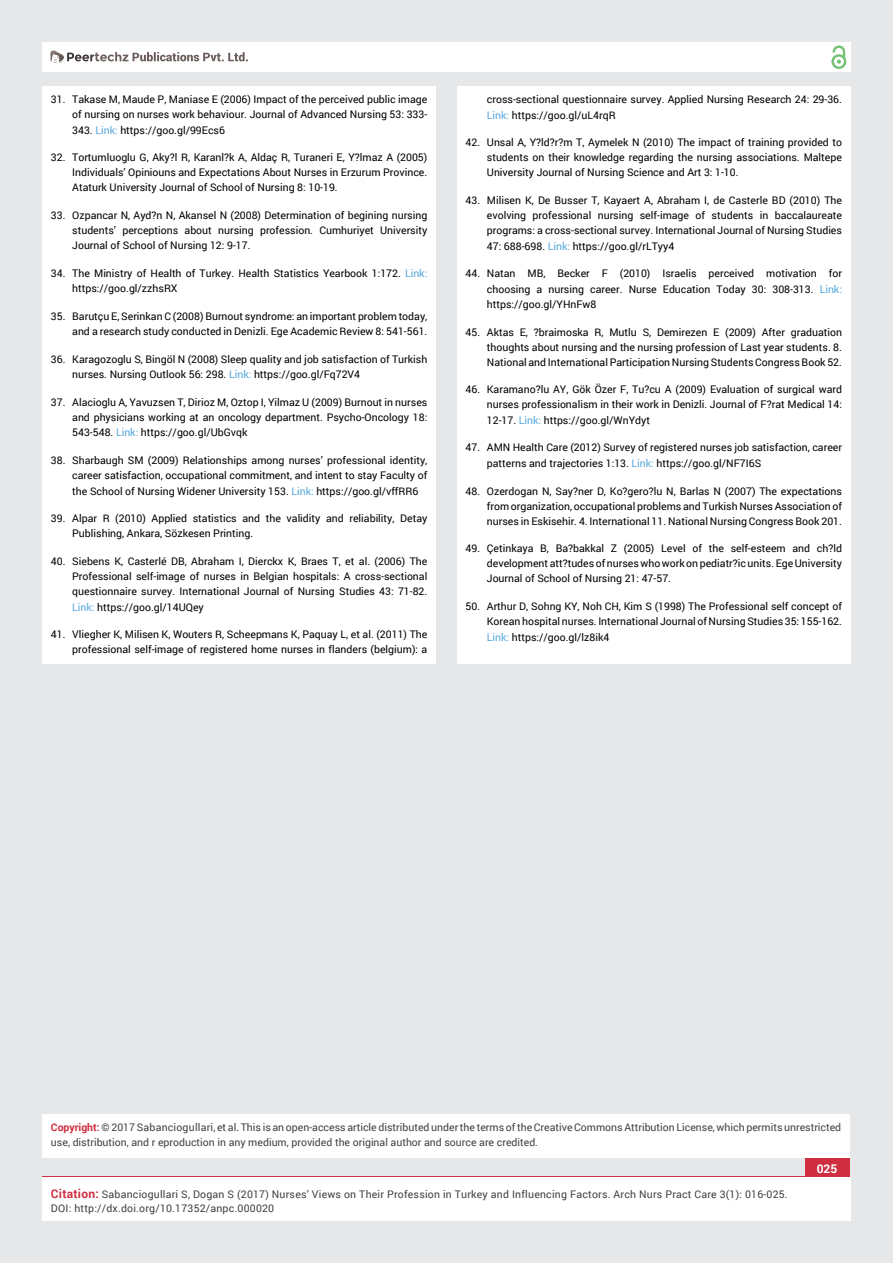
<style>
.page{position:relative;width:893px;height:1263px;background:#e6e7e8}
.page>*{position:absolute;margin:0;border:0;box-sizing:border-box;transform-origin:0 0}
.t1{font:700 12px "Roboto";color:#fff}
.t2{font:10.5px/15px "Roboto";color:#000;text-align:justify}
.t3{font:10.5px/15px "Roboto";color:#414042}
.t4{font:10.5px/13.5px "Roboto";letter-spacing:.02em;color:#414042}
.s1{color:#56a8dd}
.s2{font-weight:700;color:#cf2e41}
.s3{color:#0e0e0e}
.s4{font-weight:700;font-size:12px;color:#cf2e41}
</style>
<div class="page">
<div style="left:42px;top:43px;width:808px;height:29px;background:#fff"></div>
<div style="left:831px;top:54px;width:15px;height:15px;border:2px solid #74c273;border-radius:50%"></div>
<svg style="left:831px;top:45px;width:15px;height:19px"></svg>
<div style="left:805px;top:1157px;width:45px;height:52px;background:#cf2e41"></div>
<svg style="left:49px;top:50px;width:199px;height:14px"></svg>
<div style="left:42px;top:1177px;width:809px;height:43px;background:#fff"></div>
<div style="left:42px;top:87px;width:394px;height:577px;background:#fff"></div>
<div style="left:457px;top:87px;width:393px;height:577px;background:#fff"></div>
<div style="left:42px;top:1115px;width:808px;height:43px;background:#fff"></div>
<p class="t2" style="left:72px;top:91px;width:357px;text-indent:-21px">31. Takase M, Maude P, Maniase E (2006) Impact of the perceived public image of nursing on nurses work behaviour. Journal of Advanced Nursing 53: 333- 343. <span class="s1">Link:</span> https://goo.gl/99Ecs6</p>
<p class="t2" style="left:72px;top:150px;width:357px;text-indent:-21px">32. Tortumluoglu G, Aky?l R, Karanl?k A, Aldaç R, Turaneri E, Y?lmaz A (2005)<br>Individuals’ Opiniouns and Expectations About Nurses in Erzurum Province.<br>Ataturk University Journal of School of Nursing 8: 10-19.</p>
<p class="t2" style="left:72px;top:208px;width:357px;text-indent:-21px">33. Ozpancar N, Ayd?n N, Akansel N (2008) Determination of begining nursing students’ perceptions about nursing profession. Cumhuriyet University Journal of School of Nursing 12: 9-17.</p>
<p class="t2" style="left:72px;top:266px;width:357px;text-indent:-21px">34. The Ministry of Health of Turkey. Health Statistics Yearbook 1:172. <span class="s1">Link: </span>https://goo.gl/zzhsRX</p>
<p class="t2" style="left:51px;top:308px;width:378px;text-align:right">35. Barutçu E, Serinkan C (2008) Burnout syndrome: an important problem today, and a research study conducted in Denizli. Ege Academic Review 8: 541-561.</p>
<p class="t2" style="left:72px;top:351px;width:357px;line-height:15.5px;text-indent:-21px">36. Karagozoglu S, Bingöl N (2008) Sleep quality and job satisfaction of Turkish nurses. Nursing Outlook 56: 298. <span class="s1">Link:</span> https://goo.gl/Fq72V4</p>
<p class="t2" style="left:72px;top:394px;width:357px;text-indent:-21px">37. Alacioglu A, Yavuzsen T, Dirioz M, Oztop I, Yilmaz U (2009) Burnout in nurses and physicians working at an oncology department. Psycho-Oncology 18:<br>543-548. <span class="s1">Link:</span> https://goo.gl/UbGvqk</p>
<p class="t2" style="left:72px;top:453px;width:357px;text-indent:-21px">38. Sharbaugh SM (2009) Relationships among nurses’ professional identity, career satisfaction, occupational commitment, and intent to stay Faculty of the School of Nursing Widener University 153. <span class="s1">Link:</span> https://goo.gl/vffRR6</p>
<p class="t2" style="left:72px;top:511px;width:357px;text-indent:-21px">39. Alpar R (2010) Applied statistics and the validity and reliability, Detay<br>Publishing, Ankara, Sözkesen Printing.</p>
<p class="t2" style="left:72px;top:554px;width:357px;text-indent:-21px">40. Siebens K, Casterlé DB, Abraham I, Dierckx K, Braes T, et al. (2006) The Professional self-image of nurses in Belgian hospitals: A cross-sectional questionnaire survey. International Journal of Nursing Studies 43: 71-82.<br><span class="s1">Link:</span> https://goo.gl/14UQey</p>
<p class="t2" style="left:51px;top:627px;width:378px;text-align:right">41. Vliegher K, Milisen K, Wouters R, Scheepmans K, Paquay L, et al. (2011) The professional self-image of registered home nurses in flanders (belgium): a</p>
<p class="t2" style="left:487px;top:91px;width:357px;line-height:15.5px">cross-sectional questionnaire survey. Applied Nursing Research 24: 29-36.<br><span class="s1">Link:</span> https://goo.gl/uL4rqR</p>
<p class="t2" style="left:487px;top:135px;width:357px;text-indent:-21px">42. Unsal A, Y?ld?r?m T, Aymelek N (2010) The impact of training provided to students on their knowledge regarding the nursing associations. Maltepe University Journal of Nursing Science and Art 3: 1-10.</p>
<p class="t2" style="left:487px;top:192px;width:357px;text-indent:-21px">43. Milisen K, De Busser T, Kayaert A, Abraham I, de Casterle BD (2010) The evolving professional nursing self-image of students in baccalaureate programs: a cross-sectional survey. International Journal of Nursing Studies 47: 688-698. <span class="s1">Link:</span> https://goo.gl/rLTyy4</p>
<p class="t2" style="left:487px;top:266px;width:357px;text-indent:-21px">44. Natan MB, Becker F (2010) Israelis perceived motivation for choosing a nursing career. Nurse Education Today 30: 308-313. <span class="s1">Link: </span>https://goo.gl/YHnFw8</p>
<p class="t2" style="left:487px;top:324px;width:357px;text-indent:-21px">45. Aktas E, ?braimoska R, Mutlu S, Demirezen E (2009) After graduation thoughts about nursing and the nursing profession of Last year students. 8.<br>National and International Participation Nursing Students Congress Book 52.</p>
<p class="t2" style="left:487px;top:382px;width:357px;text-indent:-21px">46. Karamano?lu AY, Gök Özer F, Tu?cu A (2009) Evaluation of surgical ward nurses professionalism in their work in Denizli. Journal of F?rat Medical 14:<br>12-17. <span class="s1">Link:</span> https://goo.gl/WnYdyt</p>
<p class="t2" style="left:487px;top:440px;width:357px;line-height:15.5px;text-indent:-21px">47. AMN Health Care (2012) Survey of registered nurses job satisfaction, career patterns and trajectories 1:13. <span class="s1">Link:</span> https://goo.gl/NF7I6S</p>
<p class="t2" style="left:487px;top:483px;width:357px;text-indent:-21px">48. Ozerdogan N, Say?ner D, Ko?gero?lu N, Barlas N (2007) The expectations from organization, occupational problems and Turkish Nurses Association of nurses in Eskisehir. 4. International 11. National Nursing Congress Book 201.</p>
<p class="t2" style="left:487px;top:541px;width:357px;text-indent:-21px">49. Çetinkaya B, Ba?bakkal Z (2005) Level of the self-esteem and ch?ld development att?tudes of nurses who work on pediatr?ic units. Ege University Journal of School of Nursing 21: 47-57.</p>
<p class="t2" style="left:487px;top:599px;width:357px;text-indent:-21px">50. Arthur D, Sohng KY, Noh CH, Kim S (1998) The Professional self concept of Korean hospital nurses. International Journal of Nursing Studies 35: 155-162.<br><span class="s1">Link:</span> https://goo.gl/lz8ik4</p>
<p class="t3" style="left:51px;top:1120px;width:792px"><span class="s2">Copyright:</span> © 2017 Sabanciogullari, et al<span class="s3">.</span> This is an open-access article distributed under the terms of the Creative Commons Attribution License, which permits unrestricted use, distribution, and r eproduction in any medium, provided the original author and source are credited.</p>
<p class="t4" style="left:51px;top:1188px;width:738px"><span class="s4">Citation:</span> Sabanciogullari S, Dogan S (2017) Nurses’ Views on Their Profession in Turkey and Influencing Factors. Arch Nurs Pract Care 3(1): 016-025.<br>DOI: http://dx.doi.org/10.17352/anpc.000020</p>
<p class="t1" style="left:817px;top:1161px;width:22px">025</p>
</div>
